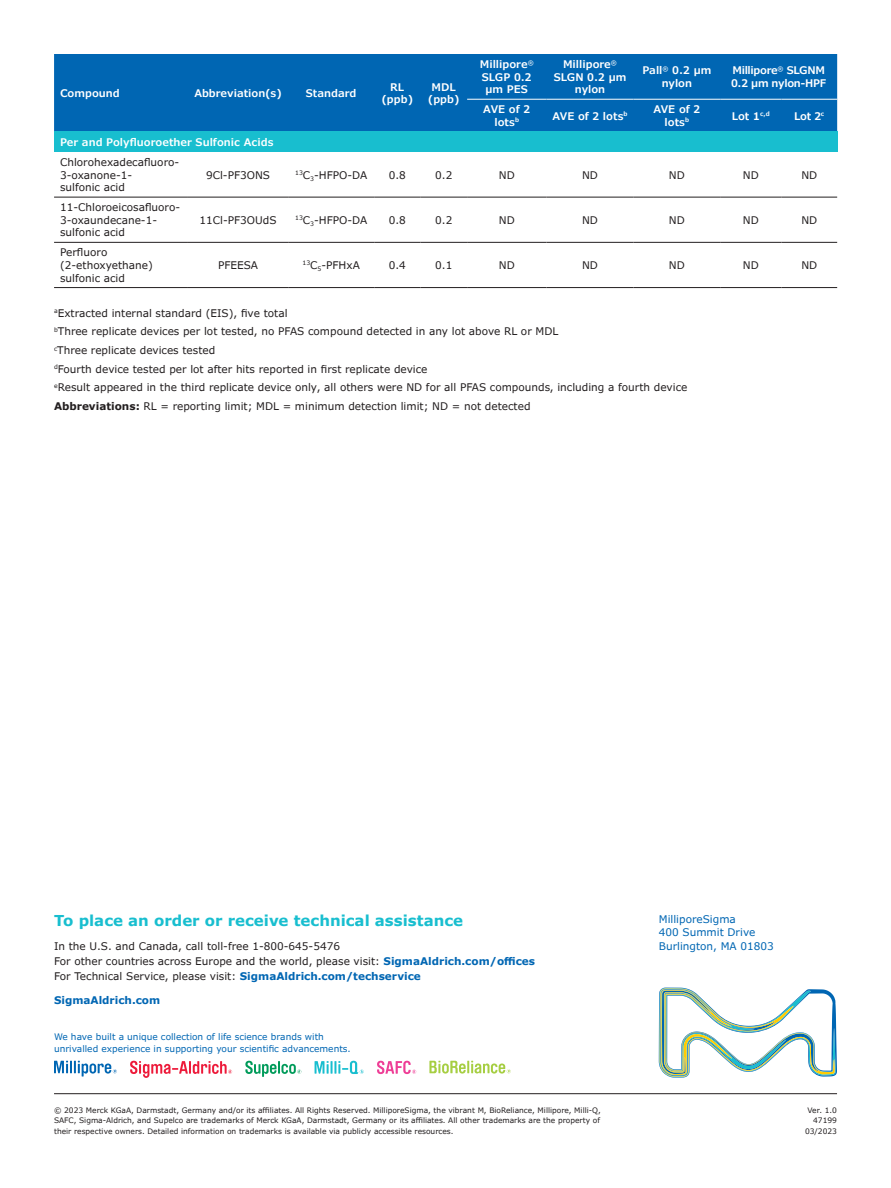
<style>
.page{position:relative;width:891px;height:1188px;background:#fff}
.page>*{position:absolute;margin:0;border:0;box-sizing:border-box;transform-origin:0 0}
.t1{font:700 15px "Verdana Pro";color:#18becf}
.t2{font:10.5px/12.6px "Verdana Pro";color:#231f20}
.t3{font:600 10.5px/12.6px "Verdana Pro";color:#fff;text-align:center}
.t4{font:10.5px/13.5px "Verdana Pro";color:#0066b3}
.t5{font:600 10.5px/12.6px "Verdana Pro";letter-spacing:-.03em;color:#fff}
.t6{font:700 10.5px "Verdana Pro";color:#0066b3}
.t7{font:9px/12px "Verdana Pro";color:#0066b3}
.t8{font:7.5px/10.5px "Verdana Pro";color:#231f20;text-align:justify}
.s1{font-weight:700}
.s2{font-weight:700;color:#0066b3}
</style>
<div class="page">
<hr style="left:54px;top:1093px;width:783px;height:1px;background:#231f20">
<svg style="left:377px;top:1061px;width:39px;height:13px"></svg>
<svg style="left:130px;top:1061px;width:102px;height:17px"></svg>
<svg style="left:315px;top:1061px;width:49px;height:13px"></svg>
<svg style="left:245px;top:1061px;width:56px;height:16px"></svg>
<svg style="left:54px;top:1061px;width:63px;height:16px"></svg>
<svg style="left:429px;top:1061px;width:82px;height:13px"></svg>
<svg style="left:659px;top:988px;width:178px;height:90px"></svg>
<div style="left:54px;top:54px;width:783px;height:78px;background:#0066b3"></div>
<div style="left:54px;top:132px;width:783px;height:20px;background:#18becf"></div>
<hr style="left:54px;top:197px;width:134px;height:1px;background:#231f20">
<hr style="left:188px;top:197px;width:100px;height:1px;background:#231f20">
<hr style="left:288px;top:197px;width:86px;height:1px;background:#231f20">
<hr style="left:374px;top:197px;width:46px;height:1px;background:#231f20">
<hr style="left:420px;top:197px;width:47px;height:1px;background:#231f20">
<hr style="left:467px;top:197px;width:79px;height:1px;background:#231f20">
<hr style="left:546px;top:197px;width:88px;height:1px;background:#231f20">
<hr style="left:634px;top:197px;width:86px;height:1px;background:#231f20">
<hr style="left:720px;top:197px;width:61px;height:1px;background:#231f20">
<hr style="left:781px;top:197px;width:56px;height:1px;background:#231f20">
<hr style="left:54px;top:242px;width:134px;height:1px;background:#231f20">
<hr style="left:188px;top:242px;width:100px;height:1px;background:#231f20">
<hr style="left:288px;top:242px;width:86px;height:1px;background:#231f20">
<hr style="left:374px;top:242px;width:46px;height:1px;background:#231f20">
<hr style="left:420px;top:242px;width:47px;height:1px;background:#231f20">
<hr style="left:467px;top:242px;width:79px;height:1px;background:#231f20">
<hr style="left:546px;top:242px;width:88px;height:1px;background:#231f20">
<hr style="left:634px;top:242px;width:86px;height:1px;background:#231f20">
<hr style="left:720px;top:242px;width:61px;height:1px;background:#231f20">
<hr style="left:781px;top:242px;width:56px;height:1px;background:#231f20">
<hr style="left:54px;top:287px;width:134px;height:1px;background:#231f20">
<hr style="left:188px;top:287px;width:100px;height:1px;background:#231f20">
<hr style="left:288px;top:287px;width:86px;height:1px;background:#231f20">
<hr style="left:374px;top:287px;width:46px;height:1px;background:#231f20">
<hr style="left:420px;top:287px;width:47px;height:1px;background:#231f20">
<hr style="left:467px;top:287px;width:79px;height:1px;background:#231f20">
<hr style="left:546px;top:287px;width:88px;height:1px;background:#231f20">
<hr style="left:634px;top:287px;width:86px;height:1px;background:#231f20">
<hr style="left:720px;top:287px;width:61px;height:1px;background:#231f20">
<hr style="left:781px;top:287px;width:56px;height:1px;background:#231f20">
<hr style="left:467px;top:99px;width:79px;height:1px;background:#fff">
<hr style="left:546px;top:99px;width:88px;height:1px;background:#fff">
<hr style="left:634px;top:99px;width:86px;height:1px;background:#fff">
<hr style="left:720px;top:99px;width:61px;height:1px;background:#fff">
<hr style="left:781px;top:99px;width:56px;height:1px;background:#fff">
<p class="t3" style="left:60px;top:87px;width:61px">Compound</p>
<p class="t3" style="left:194px;top:87px;width:89px">Abbreviation(s)</p>
<p class="t3" style="left:306px;top:87px;width:52px">Standard</p>
<p class="t3" style="left:382px;top:81px;width:33px">RL (ppb)</p>
<p class="t3" style="left:428px;top:81px;width:33px">MDL (ppb)</p>
<p class="t3" style="left:480px;top:58px;width:55px">Millipore<sup>®<br></sup>SLGP 0.2 µm PES</p>
<p class="t3" style="left:554px;top:58px;width:74px">Millipore<sup>®<br></sup>SLGN 0.2 µm nylon</p>
<p class="t3" style="left:642px;top:64px;width:70px">Pall<sup>®</sup> 0.2 µm nylon</p>
<p class="t5" style="left:731px;top:64px;width:97px">Millipore<sup>®</sup> SLGNM<br>0.2 µm nylon-HPF</p>
<p class="t3" style="left:483px;top:103px;width:49px">AVE of 2 lots<sup>b</sup></p>
<p class="t3" style="left:552px;top:110px;width:77px">AVE of 2 lots<sup>b</sup></p>
<p class="t3" style="left:653px;top:103px;width:49px">AVE of 2 lots<sup>b</sup></p>
<p class="t3" style="left:732px;top:110px;width:40px">Lot 1<sup>c,d</sup></p>
<p class="t3" style="left:794px;top:110px;width:32px">Lot 2<sup>c</sup></p>
<p class="t3" style="left:60px;top:136px;width:215px">Per and Polyfluoroether Sulfonic Acids</p>
<p class="t2" style="left:60px;top:156px;width:121px">Chlorohexadecafluoro-<br>3-oxanone-1-<br>sulfonic acid</p>
<p class="t2" style="left:206px;top:169px;width:65px">9Cl-PF3ONS</p>
<p class="t2" style="left:295px;top:169px;width:74px"><sup>13</sup>C<sub>3</sub>-HFPO-DA</p>
<p class="t2" style="left:389px;top:169px;width:19px">0.8</p>
<p class="t2" style="left:435px;top:169px;width:19px">0.2</p>
<p class="t2" style="left:499px;top:169px;width:17px">ND</p>
<p class="t2" style="left:582px;top:169px;width:17px">ND</p>
<p class="t2" style="left:669px;top:169px;width:17px">ND</p>
<p class="t2" style="left:743px;top:169px;width:17px">ND</p>
<p class="t2" style="left:801px;top:169px;width:17px">ND</p>
<p class="t2" style="left:60px;top:201px;width:122px">11-Chloroeicosafluoro-<br>3-oxaundecane-1- sulfonic acid</p>
<p class="t2" style="left:60px;top:246px;width:94px">Perfluoro (2-ethoxyethane) sulfonic acid</p>
<p class="t2" style="left:200px;top:214px;width:79px">11Cl-PF3OUdS</p>
<p class="t2" style="left:295px;top:214px;width:74px"><sup>13</sup>C<sub>3</sub>-HFPO-DA</p>
<p class="t2" style="left:389px;top:214px;width:19px">0.8</p>
<p class="t2" style="left:435px;top:214px;width:19px">0.2</p>
<p class="t2" style="left:499px;top:214px;width:17px">ND</p>
<p class="t2" style="left:582px;top:214px;width:17px">ND</p>
<p class="t2" style="left:669px;top:214px;width:17px">ND</p>
<p class="t2" style="left:743px;top:214px;width:17px">ND</p>
<p class="t2" style="left:801px;top:214px;width:17px">ND</p>
<p class="t2" style="left:218px;top:259px;width:42px">PFEESA</p>
<p class="t2" style="left:303px;top:259px;width:59px"><sup>13</sup>C<sub>5</sub>-PFHxA</p>
<p class="t2" style="left:389px;top:259px;width:19px">0.4</p>
<p class="t2" style="left:435px;top:259px;width:19px">0.1</p>
<p class="t2" style="left:499px;top:259px;width:17px">ND</p>
<p class="t2" style="left:582px;top:259px;width:17px">ND</p>
<p class="t2" style="left:669px;top:259px;width:17px">ND</p>
<p class="t2" style="left:743px;top:259px;width:17px">ND</p>
<p class="t2" style="left:801px;top:259px;width:17px">ND</p>
<p class="t2" style="left:54px;top:304px;width:635px;line-height:18.6px"><sup>a</sup>Extracted internal standard (EIS), five total<br><sup>b</sup>Three replicate devices per lot tested, no PFAS compound detected in any lot above RL or MDL<br><sup>c</sup>Three replicate devices tested<br><sup>d</sup>Fourth device tested per lot after hits reported in first replicate device<br><sup>e</sup>Result appeared in the third replicate device only, all others were ND for all PFAS compounds, including a fourth device <span class="s1">Abbreviations:</span> RL = reporting limit; MDL = minimum detection limit; ND = not detected</p>
<h1 class="t1" style="left:54px;top:911px;width:411px">To place an order or receive technical assistance</h1>
<p class="t2" style="left:54px;top:939px;width:483px;line-height:15px">In the U.S. and Canada, call toll-free 1-800-645-5476<br>For other countries across Europe and the world, please visit: <span class="s2">SigmaAldrich.com/offices<br></span>For Technical Service, please visit: <span class="s2">SigmaAldrich.com/techservice</span></p>
<p class="t6" style="left:54px;top:994px;width:108px">SigmaAldrich.com</p>
<p class="t7" style="left:54px;top:1030px;width:298px">We have built a unique collection of life science brands with unrivalled experience in supporting your scientific advancements.</p>
<p class="t8" style="left:54px;top:1105px;width:548px">© 2023 Merck KGaA, Darmstadt, Germany and/or its affiliates. All Rights Reserved. MilliporeSigma, the vibrant M, BioReliance, Millipore, Milli-Q, SAFC, Sigma-Aldrich, and Supelco are trademarks of Merck KGaA, Darmstadt, Germany or its affiliates. All other trademarks are the property of their respective owners. Detailed information on trademarks is available via publicly accessible resources.</p>
<p class="t4" style="left:659px;top:913px;width:117px">MilliporeSigma<br>400 Summit Drive<br>Burlington, MA 01803</p>
<p class="t8" style="left:805px;top:1105px;width:34px;text-align:right">Ver. 1.0<br>47199<br>03/2023</p>
</div>
